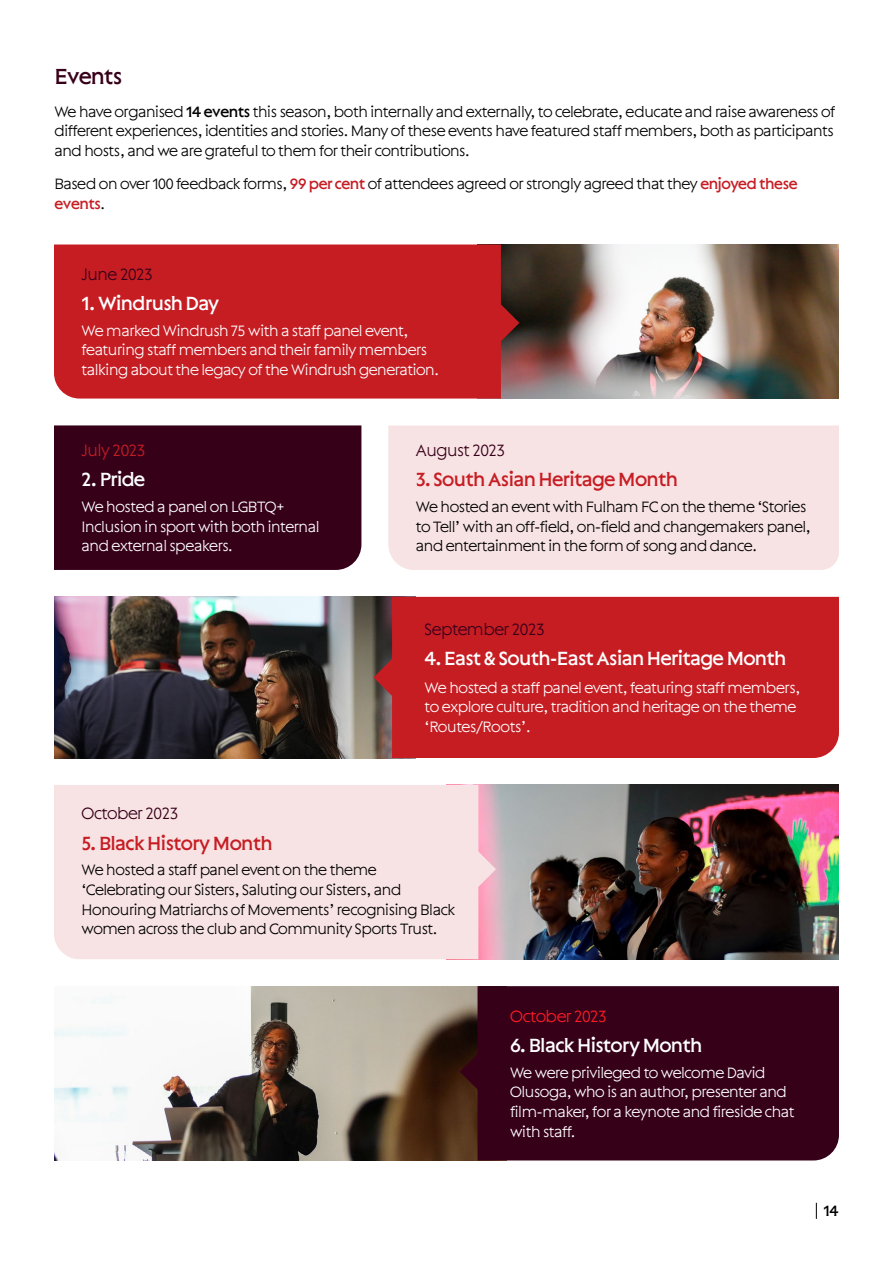
<style>
.page{position:relative;width:893px;height:1263px;background:#fff}
.page>*{position:absolute;margin:0;border:0;box-sizing:border-box;transform-origin:0 0}
.t1{font:24px "Sting";letter-spacing:-.07em;color:#370019}
.t2{font:21px "Sting";letter-spacing:-.06em;color:#fff}
.t3{font:21px "Sting";letter-spacing:-.06em;color:#c61d23}
.t4{font:300 18px "Sting";letter-spacing:-.06em;color:#370019}
.t5{font:300 18px "Sting";letter-spacing:-.06em;color:#ff1c24}
.t6{font:300 18px "Sting";letter-spacing:-.06em;color:#c61d23}
.t7{font:300 16.5px/19.8px "Sting";letter-spacing:-.06em;color:#000}
.t8{font:300 16.5px/19.8px "Sting";letter-spacing:-.06em;color:#fff}
.t9{font:16.5px "Sting";color:#000}
.s1{font-weight:400}
.s2{font-weight:400;color:#c61d23}
</style>
<div class="page">
<svg style="left:816px;top:1203px;width:1px;height:16px"></svg>
<img style="left:501px;top:244px;width:338px;height:155px">
<img style="left:54px;top:597px;width:338px;height:161px">
<img style="left:478px;top:785px;width:361px;height:174px">
<img style="left:54px;top:986px;width:423px;height:174px">
<div style="left:54px;top:244px;width:447px;height:155px;background:#c61d23"></div>
<div style="left:392px;top:597px;width:447px;height:161px;background:#c61d23"></div>
<div style="left:477px;top:986px;width:362px;height:174px;background:#370019"></div>
<div style="left:54px;top:785px;width:424px;height:174px;background:#f8e3e4"></div>
<div style="left:54px;top:425px;width:307px;height:145px;background:#370019"></div>
<div style="left:388px;top:425px;width:451px;height:145px;background:#f8e3e4"></div>
<svg style="left:500px;top:303px;width:19px;height:39px"></svg>
<svg style="left:476px;top:850px;width:20px;height:39px"></svg>
<svg style="left:374px;top:658px;width:19px;height:39px"></svg>
<svg style="left:460px;top:1052px;width:19px;height:39px"></svg>
<h1 class="t1" style="left:54px;top:62px;width:70px">Events</h1>
<p class="t7" style="left:54px;top:101px;width:783px;text-align:justify">We have organised <span class="s1">14 events</span> this season, both internally and externally, to celebrate, educate and raise awareness of different experiences, identities and stories. Many of these events have featured staff members, both as participants and hosts, and we are grateful to them for their contributions.</p>
<p class="t7" style="left:54px;top:173px;width:745px">Based on over 100 feedback forms, <span class="s2">99 per cent</span> of attendees agreed or strongly agreed that they <span class="s2">enjoyed these events</span>.</p>
<p class="t4" style="left:81px;top:263px;width:73px">June 2023</p>
<p class="t2" style="left:81px;top:291px;width:140px">1. Windrush Day</p>
<p class="t8" style="left:81px;top:320px;width:360px">We marked Windrush 75 with a staff panel event, featuring staff members and their family members talking about the legacy of the Windrush generation.</p>
<p class="t6" style="left:81px;top:439px;width:66px">July 2023</p>
<p class="t2" style="left:81px;top:467px;width:66px">2. Pride</p>
<p class="t8" style="left:81px;top:496px;width:240px">We hosted a panel on LGBTQ+<br>Inclusion in sport with both internal and external speakers.</p>
<p class="t4" style="left:81px;top:802px;width:99px">October 2023</p>
<p class="t3" style="left:81px;top:830px;width:193px">5. Black History Month</p>
<p class="t4" style="left:415px;top:439px;width:92px">August 2023</p>
<p class="t3" style="left:415px;top:467px;width:264px">3. South Asian Heritage Month</p>
<p class="t7" style="left:415px;top:496px;width:397px">We hosted an event with Fulham FC on the theme ‘Stories to Tell’ with an off-field, on-field and changemakers panel, and entertainment in the form of song and dance.</p>
<p class="t4" style="left:424px;top:618px;width:122px">September 2023</p>
<p class="t2" style="left:424px;top:646px;width:364px">4. East &amp; South-East Asian Heritage Month</p>
<p class="t8" style="left:424px;top:677px;width:378px">We hosted a staff panel event, featuring staff members, to explore culture, tradition and heritage on the theme ‘Routes/Roots’.</p>
<p class="t7" style="left:81px;top:859px;width:376px">We hosted a staff panel event on the theme ‘Celebrating our Sisters, Saluting our Sisters, and Honouring Matriarchs of Movements’ recognising Black women across the club and Community Sports Trust.</p>
<p class="t5" style="left:510px;top:1005px;width:99px">October 2023</p>
<p class="t2" style="left:510px;top:1033px;width:194px">6. Black History Month</p>
<p class="t8" style="left:510px;top:1062px;width:286px">We were privileged to welcome David<br>Olusoga, who is an author, presenter and film-maker, for a keynote and fireside chat with staff.</p>
<p class="t9" style="left:823px;top:1201px;width:17px">14</p>
</div>
